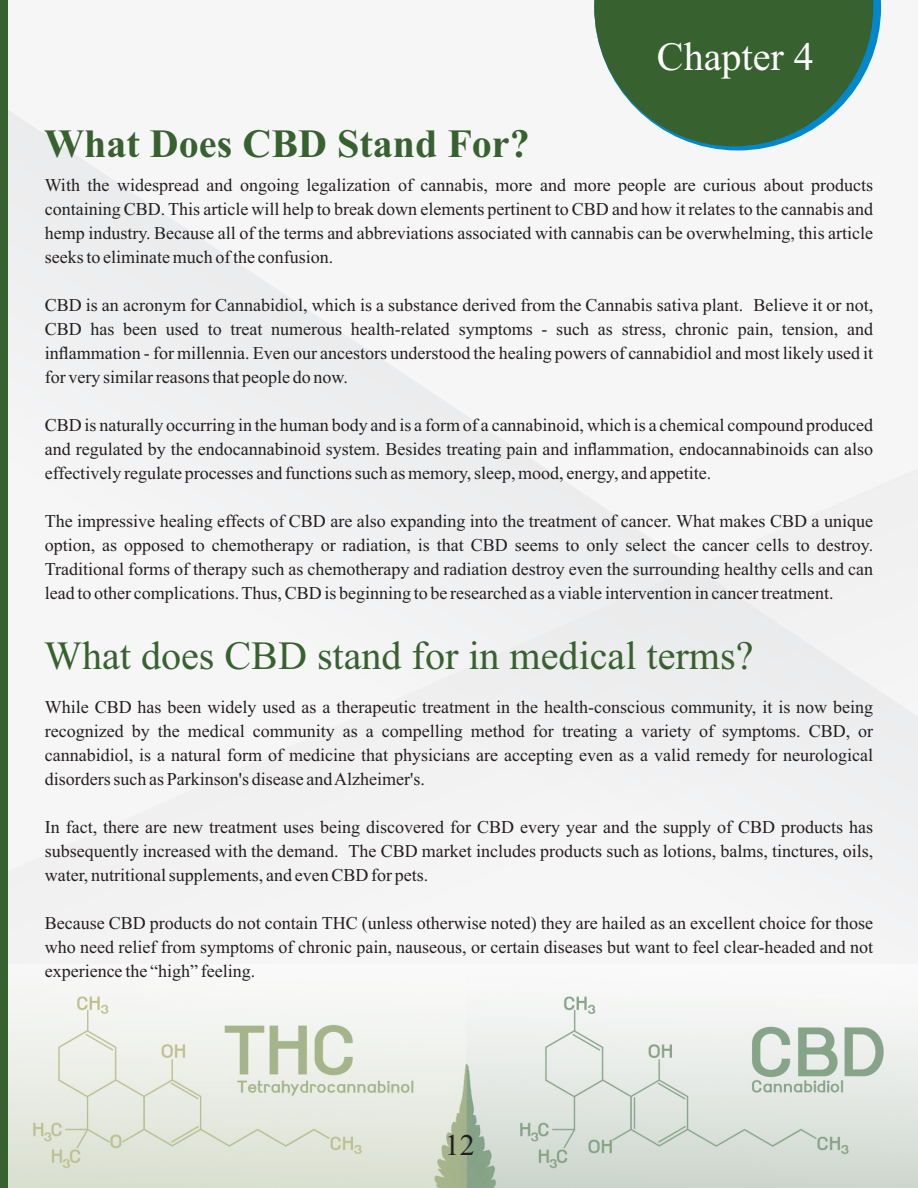
<style>
.page{position:relative;width:918px;height:1188px;background:#f6f6f7}
.page>*{position:absolute;margin:0;border:0;box-sizing:border-box;transform-origin:0 0}
.t1{font:40.05px "Times New Roman";color:#37622f}
.t2{font:700 40.05px "Times New Roman";color:#37622f}
.t3{font:40.05px "Times New Roman";color:#fff}
.t4{font:30px "Times New Roman";color:#231f20}
.t5{font:18px/24px "Times New Roman";color:#231f20;text-align:justify}
</style>
<div class="page">
<svg style="left:8px;top:111px;width:867px;height:586px"></svg>
<img style="left:8px;top:996px;width:910px;height:192px">
<div style="left:0;top:0;width:8px;height:1188px;background:#37622f"></div>
<svg style="left:594px;top:0;width:287px;height:150px"></svg>
<h1 class="t2" style="left:44px;top:130px;width:487px">What Does CBD Stand For?</h1>
<h1 class="t3" style="left:657px;top:43px;width:159px">Chapter 4</h1>
<p class="t5" style="left:45px;top:174px;width:830px">With the widespread and ongoing legalization of cannabis, more and more people are curious about products containing CBD. This article will help to break down elements pertinent to CBD and how it relates to the cannabis and hemp industry. Because all of the terms and abbreviations associated with cannabis can be overwhelming, this article seeks to eliminate much of the confusion.</p>
<p class="t5" style="left:45px;top:295px;width:830px">CBD is an acronym for Cannabidiol, which is a substance derived from the Cannabis sativa plant. Believe it or not, CBD has been used to treat numerous health-related symptoms - such as stress, chronic pain, tension, and inflammation - for millennia. Even our ancestors understood the healing powers of cannabidiol and most likely used it for very similar reasons that people do now.</p>
<p class="t5" style="left:45px;top:415px;width:830px">CBD is naturally occurring in the human body and is a form of a cannabinoid, which is a chemical compound produced and regulated by the endocannabinoid system. Besides treating pain and inflammation, endocannabinoids can also effectively regulate processes and functions such as memory, sleep, mood, energy, and appetite.</p>
<p class="t5" style="left:45px;top:511px;width:830px">The impressive healing effects of CBD are also expanding into the treatment of cancer. What makes CBD a unique option, as opposed to chemotherapy or radiation, is that CBD seems to only select the cancer cells to destroy.<br>Traditional forms of therapy such as chemotherapy and radiation destroy even the surrounding healthy cells and can lead to other complications. Thus, CBD is beginning to be researched as a viable intervention in cancer treatment.</p>
<h1 class="t1" style="left:44px;top:641px;width:711px">What does CBD stand for in medical terms?</h1>
<p class="t5" style="left:45px;top:697px;width:830px">While CBD has been widely used as a therapeutic treatment in the health-conscious community, it is now being recognized by the medical community as a compelling method for treating a variety of symptoms. CBD, or cannabidiol, is a natural form of medicine that physicians are accepting even as a valid remedy for neurological disorders such as Parkinson's disease and Alzheimer's.</p>
<p class="t5" style="left:45px;top:817px;width:830px">In fact, there are new treatment uses being discovered for CBD every year and the supply of CBD products has subsequently increased with the demand. The CBD market includes products such as lotions, balms, tinctures, oils, water, nutritional supplements, and even CBD for pets.</p>
<p class="t5" style="left:45px;top:913px;width:830px">Because CBD products do not contain THC (unless otherwise noted) they are hailed as an excellent choice for those who need relief from symptoms of chronic pain, nauseous, or certain diseases but want to feel clear-headed and not experience the “high” feeling.</p>
<h2 class="t4" style="left:445px;top:1134px;width:32px">12</h2>
</div>
